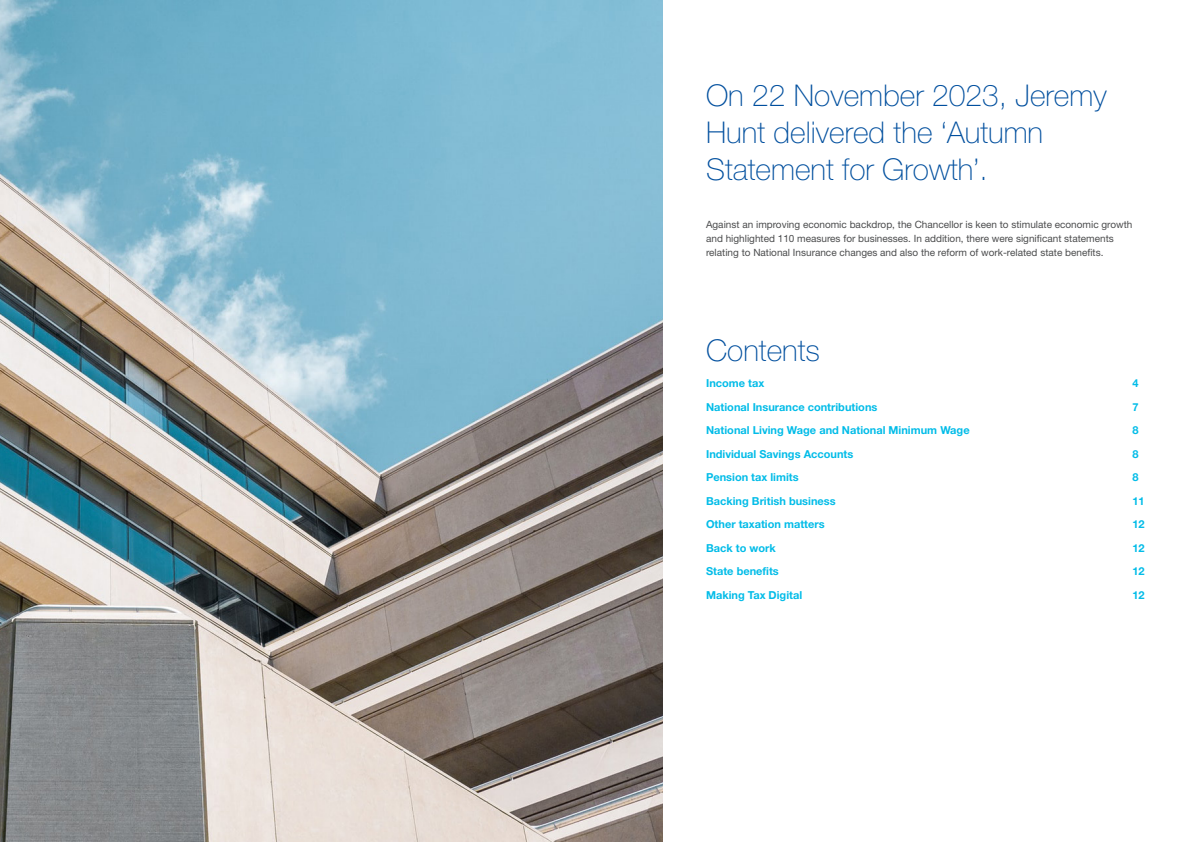
<style>
.page{position:relative;width:1191px;height:842px;background:#fff}
.page>*{position:absolute;margin:0;border:0;box-sizing:border-box;transform-origin:0 0}
.chapter-heading{font:100 30px/37px "Helvetica Neue LT Pro";color:#014f9e}
.chapter-par_header_L1_TOC{font:700 11px "Helvetica Neue LT Pro";color:#02bce8}
.body{font:10px/14px "Helvetica Neue LT Pro";color:#4b4c4d}
</style>
<div class="page">
<img style="left:0;top:0;width:662px;height:842px">
<p class="chapter-heading" style="left:706px;top:77px;width:402px">On 22 November 2023, Jeremy<br>Hunt delivered the ‘Autumn<br>Statement for Growth’.</p>
<p class="body" style="left:706px;top:218px;width:428px">Against an improving economic backdrop, the Chancellor is keen to stimulate economic growth and highlighted 110 measures for businesses. In addition, there were significant statements relating to National Insurance changes and also the reform of work-related state benefits.</p>
<p class="chapter-heading" style="left:706px;top:331px;width:115px">Contents</p>
<p class="chapter-par_header_L1_TOC" style="left:706px;top:376px;width:60px">Income tax</p>
<p class="chapter-par_header_L1_TOC" style="left:706px;top:400px;width:173px">National Insurance contributions</p>
<p class="chapter-par_header_L1_TOC" style="left:706px;top:423px;width:265px">National Living Wage and National Minimum Wage</p>
<p class="chapter-par_header_L1_TOC" style="left:706px;top:447px;width:149px">Individual Savings Accounts</p>
<p class="chapter-par_header_L1_TOC" style="left:706px;top:470px;width:94px">Pension tax limits</p>
<p class="chapter-par_header_L1_TOC" style="left:706px;top:494px;width:131px">Backing British business</p>
<p class="chapter-par_header_L1_TOC" style="left:706px;top:517px;width:120px">Other taxation matters</p>
<p class="chapter-par_header_L1_TOC" style="left:706px;top:541px;width:71px">Back to work</p>
<p class="chapter-par_header_L1_TOC" style="left:706px;top:564px;width:74px">State benefits</p>
<p class="chapter-par_header_L1_TOC" style="left:706px;top:588px;width:98px">Making Tax Digital</p>
<p class="chapter-par_header_L1_TOC" style="left:1132px;top:376px;width:8px">4</p>
<p class="chapter-par_header_L1_TOC" style="left:1132px;top:400px;width:8px">7</p>
<p class="chapter-par_header_L1_TOC" style="left:1132px;top:423px;width:8px">8</p>
<p class="chapter-par_header_L1_TOC" style="left:1132px;top:447px;width:8px">8</p>
<p class="chapter-par_header_L1_TOC" style="left:1132px;top:470px;width:8px">8</p>
<p class="chapter-par_header_L1_TOC" style="left:1132px;top:494px;width:14px">11</p>
<p class="chapter-par_header_L1_TOC" style="left:1132px;top:517px;width:14px">12</p>
<p class="chapter-par_header_L1_TOC" style="left:1132px;top:541px;width:14px">12</p>
<p class="chapter-par_header_L1_TOC" style="left:1132px;top:564px;width:14px">12</p>
<p class="chapter-par_header_L1_TOC" style="left:1132px;top:588px;width:14px">12</p>
</div>
